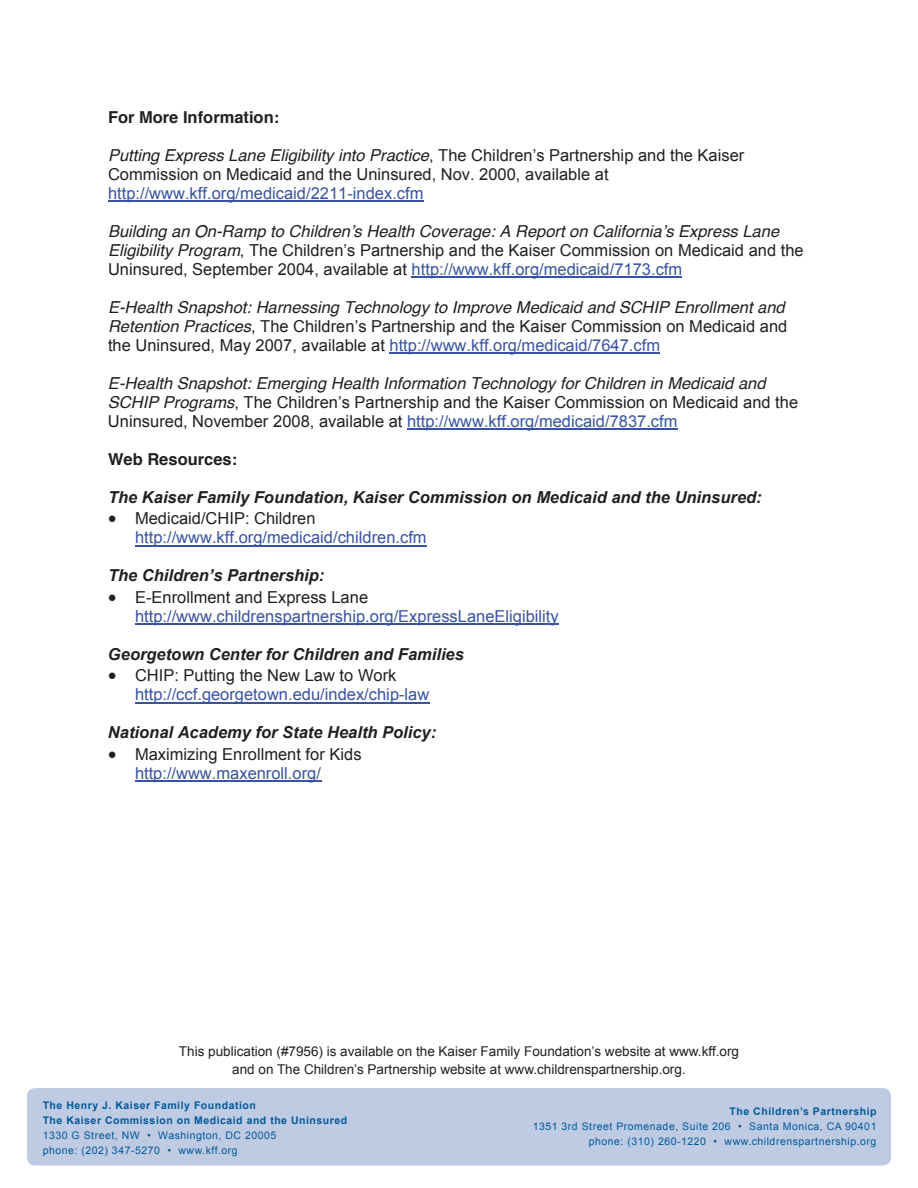
<style>
.page{position:relative;width:918px;height:1188px;background:#fff}
.page>*{position:absolute;margin:0;border:0;box-sizing:border-box;transform-origin:0 0}
.t1{font:16.5px/19px "Arial";color:#231f20}
.t2{font:italic 16.5px "Helvetica";color:#231f20}
.t3{font:16.5px/19px "Arial";color:#3853a3}
.t4{font:italic 700 16.5px "Arial";color:#231f20}
.t5{font:700 16.5px "Helvetica";color:#231f20}
.t6{font:13.5px/18px "Arial";color:#231f20;text-align:center}
.t7{font:10.5px/15px "Arial";letter-spacing:.05em;color:#00599b}
.t8{font:700 10.5px/15px "Arial";letter-spacing:.05em;color:#00599b}
.s1{font-family:"Arial";font-style:normal}
.s2{font-family:"Helvetica";font-style:italic}
.s3{color:#3853a3}
.s4{color:#231f20}
</style>
<div class="page">
<div style="left:27px;top:1088px;width:864px;height:77px;background:#bfcbe3;border-radius:8px"></div>
<hr style="left:108px;top:201px;width:315px;height:1px;background:#3853a3">
<hr style="left:412px;top:277px;width:270px;height:1px;background:#3853a3">
<hr style="left:390px;top:353px;width:270px;height:1px;background:#3853a3">
<hr style="left:407px;top:429px;width:271px;height:1px;background:#3853a3">
<hr style="left:135px;top:545px;width:292px;height:1px;background:#3853a3">
<hr style="left:135px;top:624px;width:424px;height:1px;background:#3853a3">
<hr style="left:135px;top:702px;width:294px;height:1px;background:#3853a3">
<hr style="left:135px;top:781px;width:186px;height:1px;background:#3853a3">
<p class="t5" style="left:108px;top:104px;width:173px">For More Information:</p>
<p class="t2" style="left:108px;top:143px;width:638px">Putting Express Lane Eligibility into Practice<span class="s1">, The Children’s Partnership and the Kaiser</span></p>
<p class="t1" style="left:108px;top:165px;width:502px">Commission on Medicaid and the Uninsured, Nov. 2000, available at</p>
<p class="t3" style="left:108px;top:184px;width:317px">http://www.kff.org/medicaid/2211-index.cfm</p>
<p class="t2" style="left:108px;top:218px;width:673px">Building an On-Ramp to Children’s Health Coverage: A Report on California’s Express Lane</p>
<p class="t1" style="left:108px;top:241px;width:697px"><span class="s2">Eligibility Program</span>, The Children’s Partnership and the Kaiser Commission on Medicaid and the<br>Uninsured, September 2004, available at <span class="s3">http://www.kff.org/medicaid/7173.cfm</span></p>
<p class="t2" style="left:108px;top:294px;width:678px">E-Health Snapshot: Harnessing Technology to Improve Medicaid and SCHIP Enrollment and</p>
<p class="t1" style="left:108px;top:317px;width:681px"><span class="s2">Retention Practices</span>, The Children’s Partnership and the Kaiser Commission on Medicaid and the Uninsured, May 2007, available at <span class="s3">http://www.kff.org/medicaid/7647.cfm</span></p>
<p class="t2" style="left:108px;top:370px;width:659px">E-Health Snapshot: Emerging Health Information Technology for Children in Medicaid and</p>
<p class="t1" style="left:108px;top:393px;width:692px"><span class="s2">SCHIP Programs</span>, The Children’s Partnership and the Kaiser Commission on Medicaid and the<br>Uninsured, November 2008, available at <span class="s3">http://www.kff.org/medicaid/7837.cfm</span></p>
<p class="t5" style="left:108px;top:446px;width:131px">Web Resources:</p>
<p class="t4" style="left:108px;top:488px;width:655px">The Kaiser Family Foundation, Kaiser Commission on Medicaid and the Uninsured:</p>
<p class="t3" style="left:135px;top:509px;width:293px;text-indent:-27px"><span class="s4">• Medicaid/CHIP: Children </span>http://www.kff.org/medicaid/children.cfm</p>
<p class="t4" style="left:108px;top:566px;width:218px">The Children’s Partnership:</p>
<p class="t3" style="left:135px;top:587px;width:425px;text-indent:-27px"><span class="s4">• E-Enrollment and Express Lane </span>http://www.childrenspartnership.org/ExpressLaneEligibility</p>
<p class="t4" style="left:108px;top:645px;width:357px">Georgetown Center for Children and Families</p>
<p class="t3" style="left:135px;top:666px;width:296px;text-indent:-27px"><span class="s4">• CHIP: Putting the New Law to Work </span>http://ccf.georgetown.edu/index/chip-law</p>
<p class="t4" style="left:108px;top:723px;width:330px">National Academy for State Health Policy:</p>
<p class="t1" style="left:135px;top:745px;width:228px;text-indent:-27px">• Maximizing Enrollment for Kids <span class="s3">http://www.maxenroll.org/</span></p>
<p class="t6" style="left:179px;top:1043px;width:562px">This publication (#7956) is available on the Kaiser Family Foundation’s website at www.kff.org and on The Children’s Partnership website at www.childrenspartnership.org.</p>
<p class="t8" style="left:43px;top:1098px;width:306px">The Henry J. Kaiser Family Foundation<br>The Kaiser Commission on Medicaid and the Uninsured</p>
<p class="t7" style="left:43px;top:1128px;width:235px">1330 G Street, NW • Washington, DC 20005 phone: (202) 347-5270 • www.kff.org</p>
<p class="t8" style="left:730px;top:1104px;width:148px">The Children’s Partnership</p>
<p class="t7" style="left:533px;top:1119px;width:345px;text-align:right">1351 3rd Street Promenade, Suite 206 • Santa Monica, CA 90401 phone: (310) 260-1220 • www.childrenspartnership.org</p>
</div>
